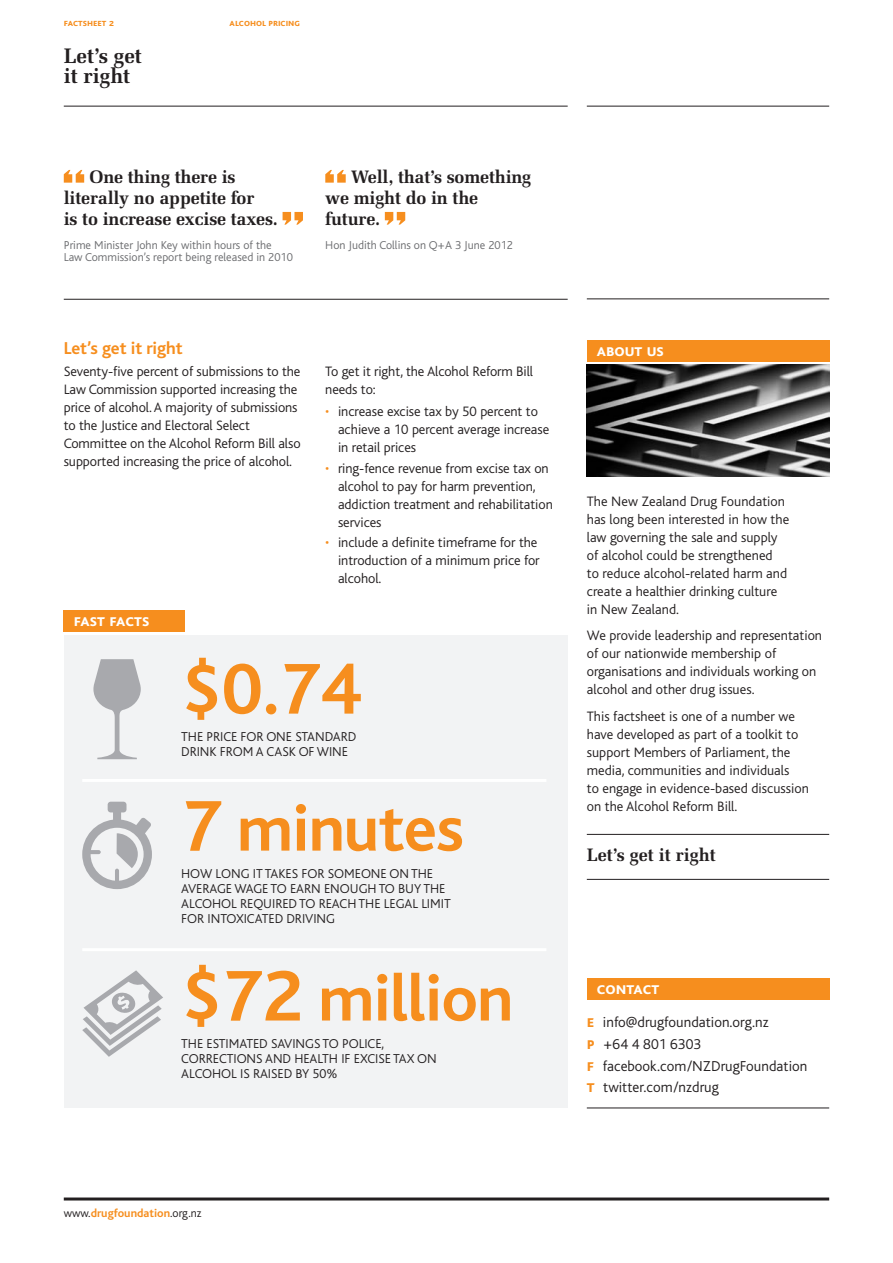
<style>
.page{position:relative;width:893px;height:1263px;background:#fff}
.page>*{position:absolute;margin:0;border:0;box-sizing:border-box;transform-origin:0 0}
.t1{font:700 75px "Bliss";color:#f68e1e}
.t2{font:700 67.5px "Bliss";letter-spacing:-.015em;color:#f68e1e}
.t3{font:700 21px/19.5px "Melior";color:#231f20}
.t4{font:700 18px/21px "Melior";letter-spacing:-.01em;color:#231f20}
.t5{font:700 18px "Bliss Caps";color:#fff}
.t6{font:700 18px "Bliss";letter-spacing:-.005em;color:#f68e1e}
.t7{font:300 15px/21.6px "Bliss";color:#231f20}
.t8{font:300 14.25px/18px "Bliss";letter-spacing:-.005em;color:#231f20}
.t9{font:300 13.5px/15px "Bliss";letter-spacing:.115em;color:#231f20}
.t10{font:300 12px/12px "Bliss";color:#6c6d70}
.t11{font:700 12px "Bliss";color:#f68e1e}
.t12{font:700 10.5px "Bliss Caps";color:#f68e1e}
.s1{color:#f68e1e}
.s2{font-size:75px}
.s3{font-family:"Bliss Caps";font-weight:700;font-size:18px;color:#f68e1e}
.s4{font-weight:300;color:#231f20}
</style>
<div class="page">
<hr style="left:64px;top:1197px;width:765px;height:3px;background:#231f20">
<hr style="left:587px;top:834px;width:242px;height:1px;background:#231f20">
<hr style="left:587px;top:879px;width:242px;height:1px;background:#231f20">
<img style="left:587px;top:365px;width:242px;height:111px">
<div style="left:587px;top:340px;width:242px;height:21px;background:#f68e1e"></div>
<div style="left:587px;top:978px;width:242px;height:21px;background:#f68e1e"></div>
<hr style="left:587px;top:299px;width:242px;height:1px;background:#231f20">
<hr style="left:587px;top:1108px;width:242px;height:1px;background:#231f20">
<hr style="left:587px;top:106px;width:242px;height:1px;background:#231f20">
<hr style="left:64px;top:106px;width:504px;height:1px;background:#231f20">
<hr style="left:64px;top:299px;width:504px;height:1px;background:#231f20">
<div style="left:64px;top:611px;width:121px;height:21px;background:#f68e1e"></div>
<div style="left:64px;top:635px;width:504px;height:473px;background:#f2f3f4"></div>
<hr style="left:82px;top:779px;width:464px;height:3px;background:#fff">
<hr style="left:82px;top:948px;width:464px;height:3px;background:#fff">
<svg style="left:64px;top:170px;width:20px;height:13px"></svg>
<svg style="left:283px;top:212px;width:20px;height:13px"></svg>
<svg style="left:325px;top:170px;width:21px;height:13px"></svg>
<svg style="left:385px;top:212px;width:20px;height:13px"></svg>
<svg style="left:82px;top:802px;width:70px;height:87px"></svg>
<svg style="left:93px;top:659px;width:48px;height:100px"></svg>
<svg style="left:82px;top:970px;width:81px;height:87px"></svg>
<p class="t12" style="left:64px;top:17px;width:52px">factsheet 2</p>
<p class="t12" style="left:230px;top:17px;width:72px">alcohol pricing</p>
<h3 class="t3" style="left:64px;top:46px;width:80px">Let’s get it right</h3>
<p class="t4" style="left:64px;top:166px;width:216px;text-indent:26px">One thing there is literally no appetite for<br>is to increase excise taxes.</p>
<p class="t10" style="left:64px;top:240px;width:231px">Prime Minister John Key within hours of the<br>Law Commission’s report being released in 2010</p>
<p class="t4" style="left:325px;top:166px;width:207px;text-indent:26px">Well, that’s something we might do in the future.</p>
<p class="t10" style="left:325px;top:240px;width:189px">Hon Judith Collins on Q+A 3 June 2012</p>
<p class="t6" style="left:64px;top:339px;width:120px">Let’s get it right</p>
<p class="t8" style="left:64px;top:363px;width:238px">Seventy-five percent of submissions to the Law Commission supported increasing the price of alcohol. A majority of submissions to the Justice and Electoral Select Committee on the Alcohol Reform Bill also supported increasing the price of alcohol.</p>
<p class="t8" style="left:325px;top:363px;width:209px">To get it right, the Alcohol Reform Bill needs to:</p>
<p class="t8" style="left:338px;top:403px;width:213px;text-indent:-13px"><span class="s1">•</span> increase excise tax by 50 percent to achieve a 10 percent average increase in retail prices</p>
<p class="t8" style="left:338px;top:459px;width:216px;text-indent:-13px"><span class="s1">•</span> ring-fence revenue from excise tax on alcohol to pay for harm prevention, addiction treatment and rehabilitation services</p>
<p class="t8" style="left:338px;top:533px;width:203px;text-indent:-13px"><span class="s1">•</span> include a definite timeframe for the introduction of a minimum price for alcohol.</p>
<p class="t5" style="left:74px;top:611px;width:77px">fast facts</p>
<h1 class="t1" style="left:181px;top:650px;width:181px">$0.74</h1>
<p class="t9" style="left:181px;top:729px;width:123px">The price for one standa</p>
<p class="t9" style="left:341px;top:729px;width:15px">rd</p>
<p class="t9" style="left:181px;top:744px;width:145px">drin k from a cask of win</p>
<p class="t9" style="left:342px;top:744px;width:8px">E</p>
<h2 class="t2" style="left:181px;top:793px;width:284px"><span class="s2">7</span> minutes</h2>
<p class="t9" style="left:181px;top:867px;width:238px">How long it takes for someone on the average</p>
<p class="t9" style="left:234px;top:882px;width:10px">wage</p>
<p class="t9" style="left:271px;top:882px;width:89px">to Earn enough</p>
<p class="t9" style="left:379px;top:882px;width:28px">to buy</p>
<p class="t9" style="left:423px;top:882px;width:9px">the</p>
<p class="t9" style="left:181px;top:897px;width:153px">alcohol requi red to reach</p>
<p class="t9" style="left:359px;top:897px;width:9px">the</p>
<p class="t9" style="left:384px;top:897px;width:8px">legal</p>
<p class="t9" style="left:421px;top:897px;width:7px">limit</p>
<p class="t9" style="left:181px;top:912px;width:70px">for intoxicated</p>
<p class="t9" style="left:286px;top:912px;width:35px">driving</p>
<h2 class="t2" style="left:181px;top:963px;width:334px"><span class="s2">$72</span> million</h2>
<p class="t9" style="left:181px;top:1036px;width:33px">The estimated</p>
<p class="t9" style="left:271px;top:1036px;width:29px">savings</p>
<p class="t9" style="left:323px;top:1036px;width:43px">to police</p>
<p class="t9" style="left:382px;top:1036px;width:4px">,</p>
<p class="t9" style="left:181px;top:1051px;width:38px">correcti</p>
<p class="t9" style="left:237px;top:1051px;width:38px">ons and</p>
<p class="t9" style="left:294px;top:1051px;width:8px">health</p>
<p class="t9" style="left:341px;top:1051px;width:33px">if excise</p>
<p class="t9" style="left:393px;top:1051px;width:42px">tax on</p>
<p class="t9" style="left:181px;top:1066px;width:87px">alcohol is raised</p>
<p class="t9" style="left:295px;top:1066px;width:43px">by 50%</p>
<p class="t5" style="left:597px;top:341px;width:69px">about us</p>
<p class="t8" style="left:587px;top:492px;width:204px">The New Zealand Drug Foundation has long been interested in how the law governing the sale and supply of alcohol could be strengthened<br>to reduce alcohol-related harm and create a healthier drinking culture in New Zealand.</p>
<p class="t8" style="left:587px;top:627px;width:237px">We provide leadership and representation of our nationwide membership of organisations and individuals working on alcohol and other drug issues.</p>
<p class="t8" style="left:587px;top:707px;width:224px">This factsheet is one of a number we have developed as part of a toolkit to support Members of Parliament, the media, communities and individuals<br>to engage in evidence-based discussion on the Alcohol Reform Bill.</p>
<p class="t4" style="left:587px;top:844px;width:130px">Let’s get it right</p>
<p class="t5" style="left:597px;top:978px;width:64px">contact</p>
<p class="t7" style="left:587px;top:1012px;width:222px"><span class="s3">e</span> info@drugfoundation.org.nz<br><span class="s3">p</span> +64 4 801 6303<br><span class="s3">f</span> facebook.com/NZDrugFoundation <span class="s3">t</span> twitter.com/nzdrug</p>
<p class="t11" style="left:64px;top:1207px;width:139px"><span class="s4">www.</span>drugfoundation<span class="s4">.org.nz</span></p>
</div>
